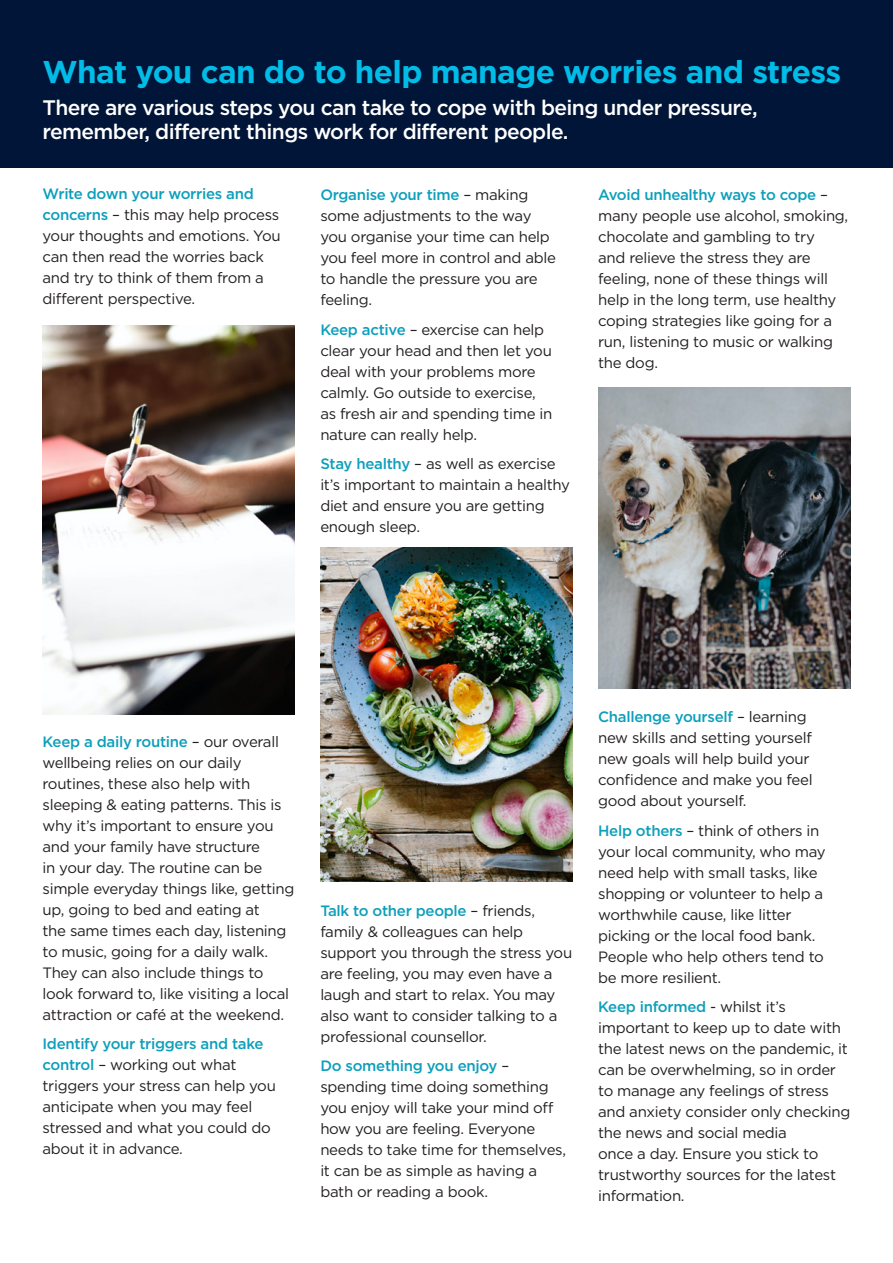
<style>
.page{position:relative;width:893px;height:1263px;background:#fff}
.page>*{position:absolute;margin:0;border:0;box-sizing:border-box;transform-origin:0 0}
.t1{font:700 31.5px "Gotham";letter-spacing:-.02em;color:#02bce8}
.t2{font:500 21px/24px "Gotham";letter-spacing:-.03em;color:#fff}
.t3{font:15px/21px "Gotham";letter-spacing:-.02em;color:#231f20}
.s1{font-weight:500;color:#0d9fbb}
</style>
<div class="page">
<div style="left:0;top:0;width:893px;height:167px;background:#001537"></div>
<img style="left:43px;top:325px;width:252px;height:389px">
<img style="left:321px;top:547px;width:252px;height:334px">
<img style="left:598px;top:388px;width:252px;height:300px">
<p class="t1" style="left:43px;top:53px;width:800px">What you can do to help manage worries and stress</p>
<p class="t2" style="left:43px;top:95px;width:717px">There are various steps you can take to cope with being under pressure, remember, different things work for different people.</p>
<p class="t3" style="left:43px;top:183px;width:240px"><span class="s1">Write down your worries and concerns</span> – this may help process your thoughts and emotions. You can then read the worries back and try to think of them from a different perspective.</p>
<p class="t3" style="left:320px;top:184px;width:237px"><span class="s1">Organise your time</span> – making some adjustments to the way you organise your time can help you feel more in control and able to handle the pressure you are feeling.</p>
<p class="t3" style="left:320px;top:319px;width:233px"><span class="s1">Keep active</span> – exercise can help clear your head and then let you deal with your problems more calmly. Go outside to exercise, as fresh air and spending time in nature can really help.</p>
<p class="t3" style="left:320px;top:453px;width:251px"><span class="s1">Stay healthy</span> – as well as exercise it’s important to maintain a healthy diet and ensure you are getting enough sleep.</p>
<p class="t3" style="left:598px;top:184px;width:252px"><span class="s1">Avoid unhealthy ways to cope</span> – many people use alcohol, smoking, chocolate and gambling to try<br>and relieve the stress they are feeling, none of these things will help in the long term, use healthy coping strategies like going for a run, listening to music or walking the dog.</p>
<p class="t3" style="left:43px;top:731px;width:253px"><span class="s1">Keep a daily routine</span> – our overall wellbeing relies on our daily routines, these also help with sleeping &amp; eating patterns. This is why it’s important to ensure you and your family have structure<br>in your day. The routine can be simple everyday things like, getting up, going to bed and eating at<br>the same times each day, listening to music, going for a daily walk.<br>They can also include things to look forward to, like visiting a local attraction or café at the weekend.</p>
<p class="t3" style="left:43px;top:1033px;width:235px"><span class="s1">Identify your triggers and take control</span> – working out what triggers your stress can help you anticipate when you may feel stressed and what you could do about it in advance.</p>
<p class="t3" style="left:320px;top:900px;width:253px"><span class="s1">Talk to other people</span> – friends, family &amp; colleagues can help support you through the stress you are feeling, you may even have a laugh and start to relax. You may also want to consider talking to a professional counsellor.</p>
<p class="t3" style="left:320px;top:1055px;width:247px"><span class="s1">Do something you enjoy</span> – spending time doing something you enjoy will take your mind off how you are feeling. Everyone needs to take time for themselves, it can be as simple as having a bath or reading a book.</p>
<p class="t3" style="left:598px;top:706px;width:216px"><span class="s1">Challenge yourself</span> – learning new skills and setting yourself new goals will help build your confidence and make you feel good about yourself.</p>
<p class="t3" style="left:598px;top:820px;width:229px"><span class="s1">Help others</span> – think of others in your local community, who may need help with small tasks, like shopping or volunteer to help a worthwhile cause, like litter picking or the local food bank.<br>People who help others tend to be more resilient.</p>
<p class="t3" style="left:598px;top:996px;width:254px"><span class="s1">Keep informed</span> - whilst it’s important to keep up to date with the latest news on the pandemic, it can be overwhelming, so in order to manage any feelings of stress and anxiety consider only checking the news and social media<br>once a day. Ensure you stick to trustworthy sources for the latest information.</p>
</div>
